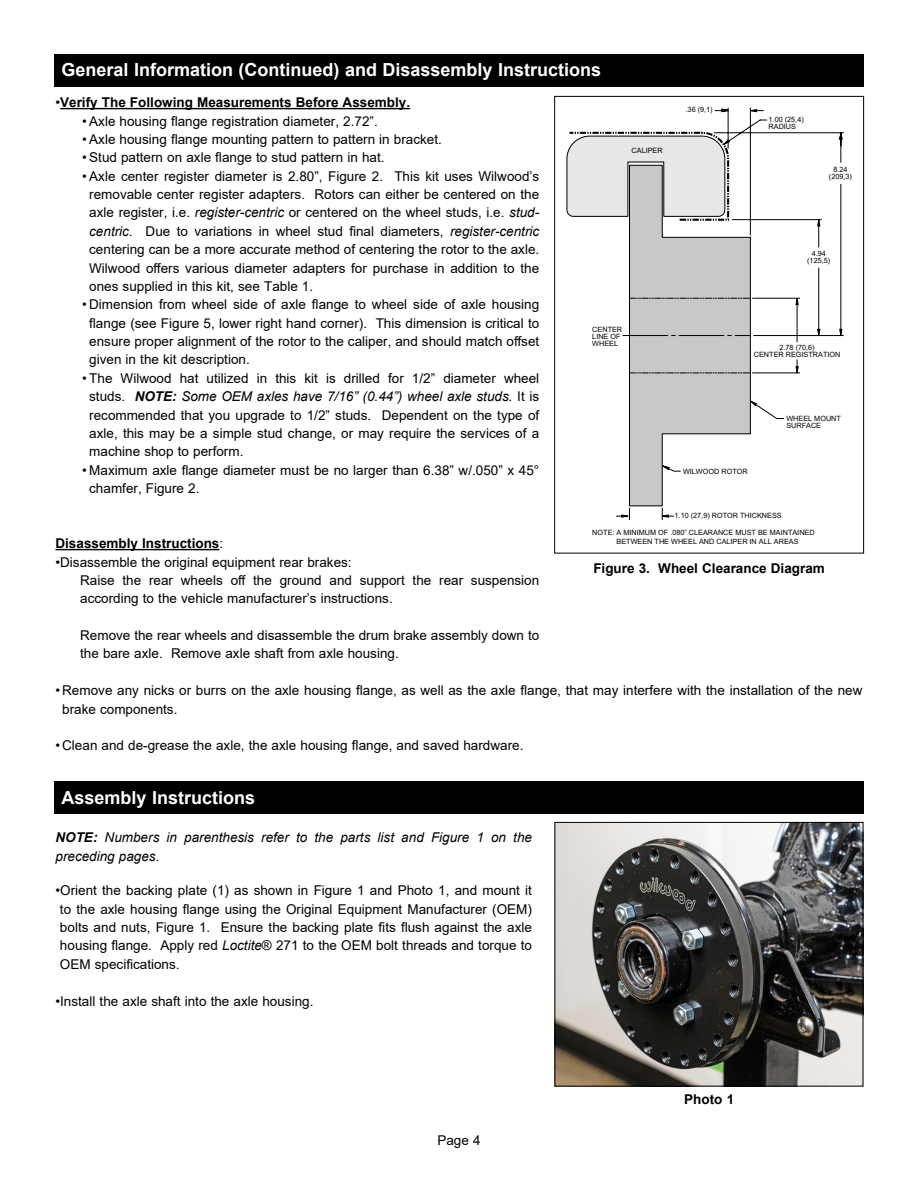
<style>
.page{position:relative;width:918px;height:1188px;background:#fff}
.page>*{position:absolute;margin:0;border:0;box-sizing:border-box;transform-origin:0 0}
.t1{font:700 18px "Arial";color:#fff}
.t2{font:13.5px/18.3px "Arial";color:#000;text-align:justify}
.t3{font:700 13.5px "Arial";color:#000}
.t4{font:italic 13.5px/18.3px "Arial";color:#000}
.t5{font:7.35px/7.4px "Arial";color:#000}
.s1{font-weight:400}
.s2{font-style:italic}
.s3{font-weight:700;font-style:italic}
.s4{font-weight:700}
</style>
<div class="page">
<div style="left:54px;top:54px;width:810px;height:32px;background:#000"></div>
<hr style="left:60px;top:108px;width:350px;height:1px;background:#000">
<hr style="left:56px;top:549px;width:163px;height:1px;background:#000">
<svg style="left:616px;top:108px;width:228px;height:412px"></svg>
<svg style="left:840px;top:329px;width:2px;height:6px"></svg>
<svg style="left:818px;top:220px;width:2px;height:6px"></svg>
<svg style="left:818px;top:329px;width:2px;height:6px"></svg>
<svg style="left:840px;top:133px;width:2px;height:6px"></svg>
<svg style="left:796px;top:367px;width:2px;height:6px"></svg>
<svg style="left:796px;top:298px;width:2px;height:7px"></svg>
<svg style="left:622px;top:515px;width:6px;height:2px"></svg>
<svg style="left:662px;top:515px;width:6px;height:2px"></svg>
<svg style="left:722px;top:109px;width:6px;height:3px"></svg>
<svg style="left:750px;top:110px;width:7px;height:2px"></svg>
<hr style="left:754px;top:335px;width:89px;height:1px;background:#000">
<svg style="left:566px;top:131px;width:218px;height:375px"></svg>
<div style="left:554px;top:96px;width:310px;height:458px;border:1px solid #000"></div>
<div style="left:54px;top:781px;width:810px;height:33px;background:#000"></div>
<img style="left:557px;top:824px;width:304px;height:261px">
<div style="left:555px;top:822px;width:308px;height:265px;border:1px solid #000"></div>
<h1 class="t1" style="left:62px;top:57px;width:541px">General Information (Continued) and Disassembly Instructions</h1>
<p class="t3" style="left:56px;top:93px;width:356px"><span class="s1">•</span>Verify The Following Measurements Before Assembly.</p>
<p class="t2" style="left:82px;top:112px;width:297px">• Axle housing flange registration diameter, 2.72”.</p>
<p class="t2" style="left:82px;top:130px;width:361px">• Axle housing flange mounting pattern to pattern in bracket.</p>
<p class="t2" style="left:82px;top:148px;width:304px">• Stud pattern on axle flange to stud pattern in hat.</p>
<p class="t2" style="left:89px;top:167px;width:452px;text-indent:-7px">• Axle center register diameter is 2.80”, Figure 2. This kit uses Wilwood’s removable center register adapters. Rotors can either be centered on the axle register, i.e. <span class="s2">register-centric</span> or centered on the wheel studs, i.e. <span class="s2">stud&shy;centric.</span> Due to variations in wheel stud final diameters, <span class="s2">register-centric </span>centering can be a more accurate method of centering the rotor to the axle.<br>Wilwood offers various diameter adapters for purchase in addition to the ones supplied in this kit, see Table 1.</p>
<p class="t2" style="left:89px;top:295px;width:452px;text-indent:-7px">• Dimension from wheel side of axle flange to wheel side of axle housing flange (see Figure 5, lower right hand corner). This dimension is critical to ensure proper alignment of the rotor to the caliper, and should match offset given in the kit description.</p>
<p class="t2" style="left:89px;top:369px;width:452px;text-indent:-7px">• The Wilwood hat utilized in this kit is drilled for 1/2” diameter wheel studs. <span class="s3">NOTE:</span> <span class="s2">Some OEM axles have 7/16” (0.44”) wheel axle studs.</span> It is recommended that you upgrade to 1/2” studs. Dependent on the type of axle, this may be a simple stud change, or may require the services of a machine shop to perform.</p>
<p class="t2" style="left:89px;top:461px;width:452px;text-indent:-7px">• Maximum axle flange diameter must be no larger than 6.38” w/.050” x 45° chamfer, Figure 2.</p>
<p class="t5" style="left:592px;top:326px;width:31px">CENTER<br>LINE OF<br>WHEEL</p>
<p class="t5" style="left:632px;top:147px;width:33px">CALIPER</p>
<p class="t5" style="left:686px;top:106px;width:29px">.36 (9,1)</p>
<p class="t5" style="left:769px;top:116px;width:37px">1.00 (25,4)<br>RADIUS</p>
<p class="t5" style="left:829px;top:166px;width:25px;text-align:center">8.24 (209,3)</p>
<p class="t5" style="left:807px;top:250px;width:25px;text-align:center">4.94 (125,5)</p>
<p class="t5" style="left:754px;top:344px;width:88px;text-align:center">2.78 (70,6)<br>CENTER REGISTRATION</p>
<p class="t5" style="left:786px;top:415px;width:56px">WHEEL MOUNT<br>SURFACE</p>
<p class="t5" style="left:683px;top:467px;width:66px">WILWOOD ROTOR</p>
<p class="t5" style="left:675px;top:512px;width:109px">1.10 (27,9) ROTOR THICKNESS</p>
<p class="t5" style="left:617px;top:528px;width:200px;line-height:8.7px;text-indent:-24px">NOTE: A MINIMUM OF .080” CLEARANCE MUST BE MAINTAINED<br>BETWEEN THE WHEEL AND CALIPER IN ALL AREAS</p>
<p class="t3" style="left:55px;top:534px;width:169px">Disassembly Instructions<span class="s1">:</span></p>
<p class="t2" style="left:80px;top:553px;width:461px;text-align:left;text-indent:-25px">•Disassemble the original equipment rear brakes:<br>Raise the rear wheels off the ground and support the rear suspension according to the vehicle manufacturer’s instructions.</p>
<p class="t2" style="left:80px;top:626px;width:461px">Remove the rear wheels and disassemble the drum brake assembly down to the bare axle. Remove axle shaft from axle housing.</p>
<p class="t2" style="left:62px;top:681px;width:802px;text-indent:-7px">• Remove any nicks or burrs on the axle housing flange, as well as the axle flange, that may interfere with the installation of the new brake components.</p>
<p class="t2" style="left:55px;top:736px;width:469px">• Clean and de-grease the axle, the axle housing flange, and saved hardware.</p>
<p class="t3" style="left:593px;top:559px;width:233px">Figure 3. Wheel Clearance Diagram</p>
<h1 class="t1" style="left:61px;top:785px;width:195px">Assembly Instructions</h1>
<p class="t4" style="left:55px;top:828px;width:478px"><span class="s4">NOTE:</span> Numbers in parenthesis refer to the parts list and Figure 1 on the preceding pages.</p>
<p class="t2" style="left:60px;top:881px;width:474px;text-indent:-4px">•Orient the backing plate (1) as shown in Figure 1 and Photo 1, and mount it to the axle housing flange using the Original Equipment Manufacturer (OEM) bolts and nuts, Figure 1. Ensure the backing plate fits flush against the axle housing flange. Apply red <span class="s2">Loctite</span>® 271 to the OEM bolt threads and torque to OEM specifications.</p>
<p class="t2" style="left:55px;top:992px;width:260px">•Install the axle shaft into the axle housing.</p>
<p class="t2" style="left:437px;top:1131px;width:45px">Page 4</p>
<p class="t3" style="left:684px;top:1090px;width:51px">Photo 1</p>
</div>
